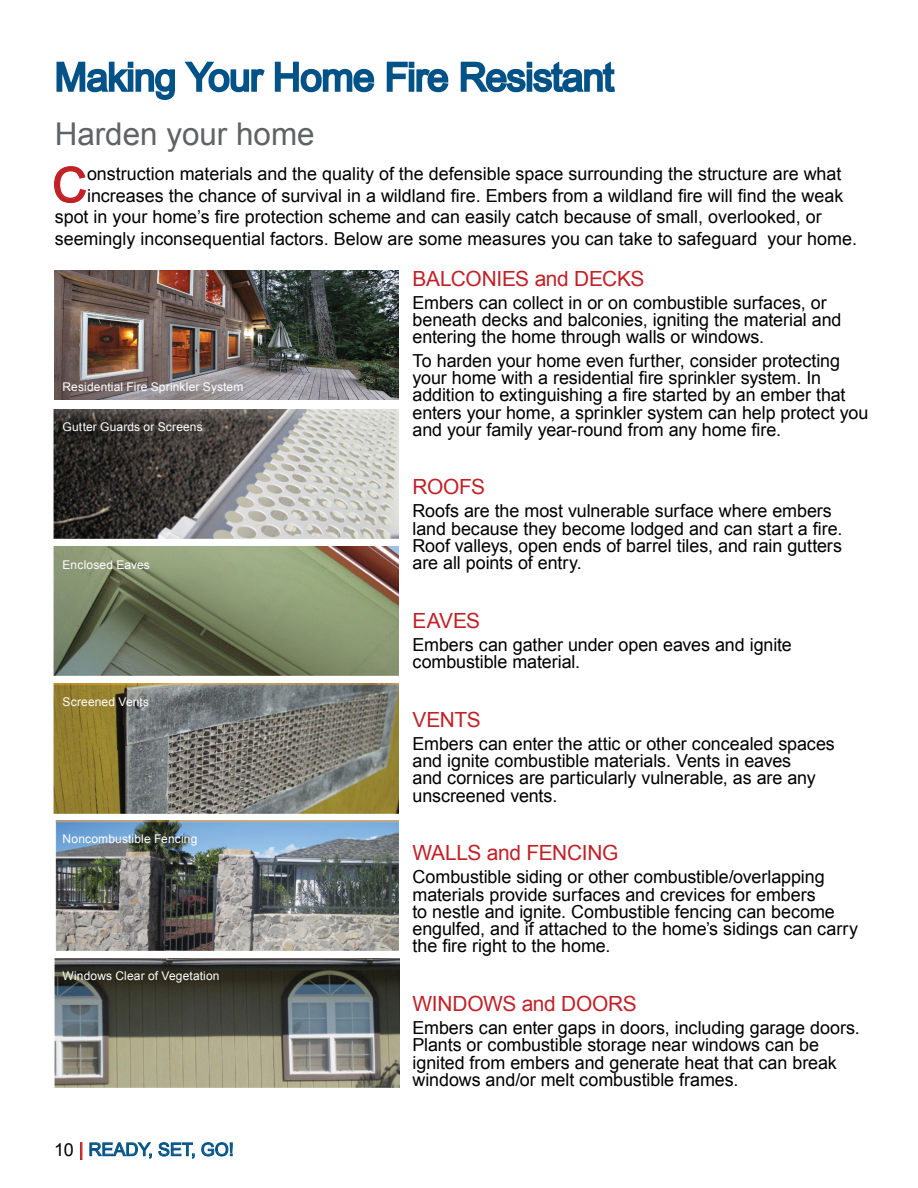
<style>
.page{position:relative;width:918px;height:1188px;background:#fff}
.page>*{position:absolute;margin:0;border:0;box-sizing:border-box;transform-origin:0 0}
.t1{font:48px "Arial";color:#c12127}
.t2{font:38.85px "Arial";letter-spacing:-.02em;color:#025287}
.t3{font:31.35px "Arial";color:#616264}
.t4{font:20.85px "Arial";letter-spacing:-.015em;color:#c12127}
.t5{font:18px/17.2px "Arial";letter-spacing:-.005em;color:#000}
.t6{font:18px "Arial";color:#025287}
.t7{font:12px "Arial";letter-spacing:.01em;color:#fff}
.s1{color:#000}
.s2{color:#c12127}
</style>
<div class="page">
<img style="left:54px;top:270px;width:345px;height:129px">
<img style="left:53px;top:409px;width:346px;height:130px">
<img style="left:53px;top:546px;width:346px;height:130px">
<img style="left:53px;top:684px;width:346px;height:129px">
<img style="left:55px;top:821px;width:344px;height:129px">
<img style="left:54px;top:958px;width:346px;height:130px">
<svg style="left:80px;top:1142px;width:2px;height:18px"></svg>
<svg style="left:89px;top:1142px;width:63px;height:17px"></svg>
<svg style="left:158px;top:1142px;width:37px;height:17px"></svg>
<svg style="left:201px;top:1142px;width:32px;height:15px"></svg>
<svg style="left:56px;top:61px;width:209px;height:39px"></svg>
<svg style="left:274px;top:61px;width:101px;height:32px"></svg>
<svg style="left:386px;top:61px;width:63px;height:32px"></svg>
<svg style="left:460px;top:61px;width:155px;height:32px"></svg>
<svg style="left:54px;top:166px;width:32px;height:38px"></svg>
<h2 class="t2" style="left:55px;top:50px;width:561px">Making Your Home Fire Resistant</h2>
<h3 class="t3" style="left:55px;top:113px;width:261px">Harden your home</h3>
<h1 class="t1" style="left:52px;top:152px;width:36px">C</h1>
<p class="t5" style="left:87px;top:165px;width:756px">onstruction materials and the quality of the defensible space surrounding the structure are what</p>
<p class="t5" style="left:87px;top:187px;width:758px">increases the chance of survival in a wildland fire. Embers from a wildland fire will find the weak</p>
<p class="t5" style="left:55px;top:208px;width:769px">spot in your home’s fire protection scheme and can easily catch because of small, overlooked, or</p>
<p class="t5" style="left:55px;top:230px;width:804px">seemingly inconsequential factors. Below are some measures you can take to safeguard your home.</p>
<p class="t7" style="left:63px;top:379px;width:182px">Residential Fire Sprinkler System</p>
<p class="t7" style="left:63px;top:419px;width:142px">Gutter Guards or Screens</p>
<p class="t7" style="left:63px;top:556px;width:89px">Enclosed Eaves</p>
<p class="t7" style="left:63px;top:694px;width:88px">Screened Vents</p>
<p class="t7" style="left:63px;top:831px;width:136px">Noncombustible Fencing</p>
<p class="t7" style="left:63px;top:968px;width:158px">Windows Clear of Vegetation</p>
<p class="t6" style="left:54px;top:1137px;width:181px"><span class="s1">10</span> <span class="s2">|</span> READY, SET, GO!</p>
<p class="t4" style="left:413px;top:264px;width:233px">BALCONIES and DECKS</p>
<p class="t5" style="left:413px;top:294px;width:430px">Embers can collect in or on combustible surfaces, or beneath decks and balconies, igniting the material and entering the home through walls or windows.</p>
<p class="t5" style="left:413px;top:352px;width:457px">To harden your home even further, consider protecting your home with a residential fire sprinkler system. In addition to extinguishing a fire started by an ember that enters your home, a sprinkler system can help protect you and your family year-round from any home fire.</p>
<p class="t4" style="left:413px;top:473px;width:74px">ROOFS</p>
<p class="t5" style="left:413px;top:502px;width:431px">Roofs are the most vulnerable surface where embers land because they become lodged and can start a fire.<br>Roof valleys, open ends of barrel tiles, and rain gutters are all points of entry.</p>
<p class="t4" style="left:413px;top:606px;width:69px">EAVES</p>
<p class="t5" style="left:413px;top:636px;width:381px">Embers can gather under open eaves and ignite combustible material.</p>
<p class="t4" style="left:413px;top:705px;width:70px">VENTS</p>
<p class="t5" style="left:413px;top:735px;width:424px">Embers can enter the attic or other concealed spaces and ignite combustible materials. Vents in eaves<br>and cornices are particularly vulnerable, as are any unscreened vents.</p>
<p class="t4" style="left:413px;top:839px;width:207px">WALLS and FENCING</p>
<p class="t5" style="left:413px;top:868px;width:447px">Combustible siding or other combustible/overlapping materials provide surfaces and crevices for embers<br>to nestle and ignite. Combustible fencing can become engulfed, and if attached to the home’s sidings can carry the fire right to the home.</p>
<p class="t4" style="left:413px;top:989px;width:226px">WINDOWS and DOORS</p>
<p class="t5" style="left:413px;top:1019px;width:449px">Embers can enter gaps in doors, including garage doors.<br>Plants or combustible storage near windows can be ignited from embers and generate heat that can break windows and/or melt combustible frames.</p>
</div>
